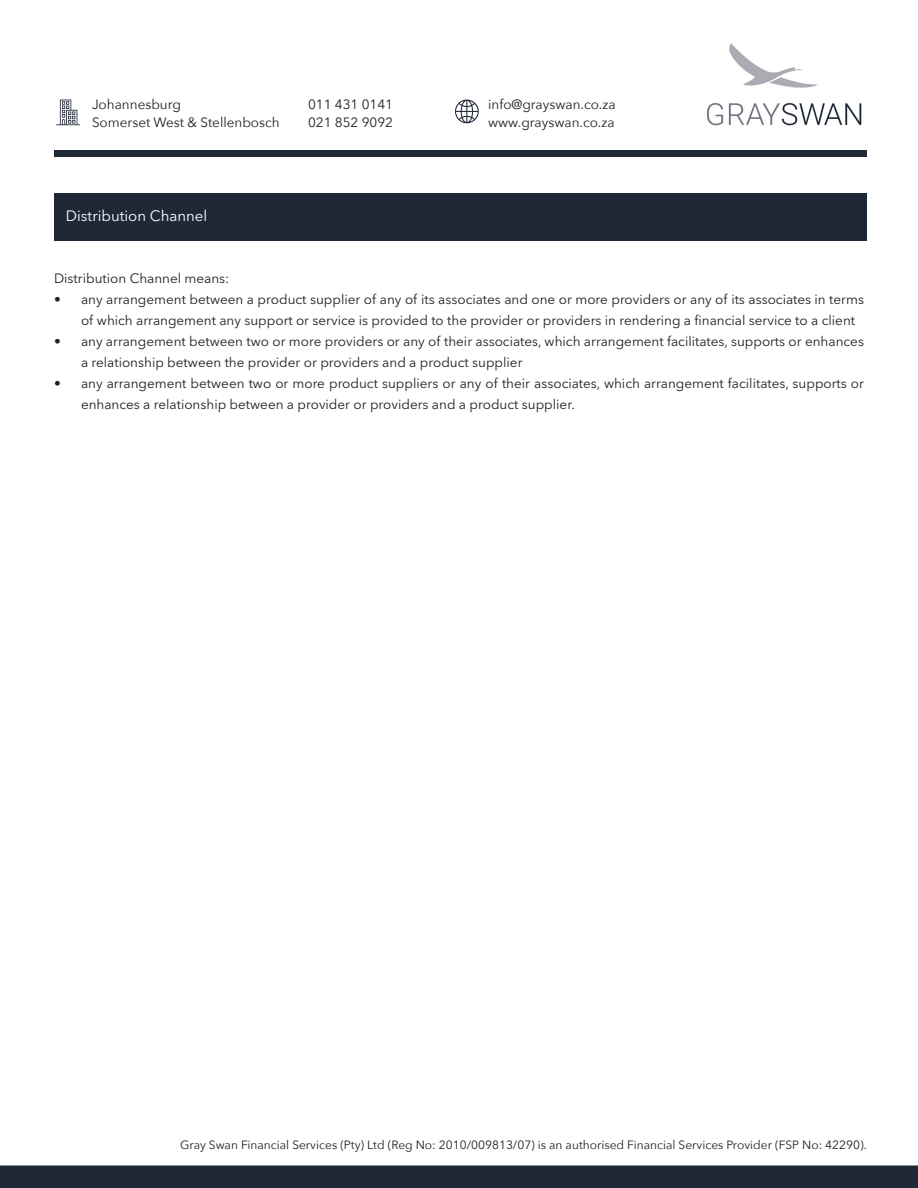
<style>
.page{position:relative;width:918px;height:1188px;background:#fff}
.page>*{position:absolute;margin:0;border:0;box-sizing:border-box;transform-origin:0 0}
.t1{font:15px "Avenir Next LT Pro";color:#fff}
.Text{font:13.5px/21px "Avenir Next LT Pro";color:#231f20}
.t2{font:13.5px/18px "Avenir Next";color:#231f20}
.t3{font:12px "Avenir Next";color:#231f20}
</style>
<div class="page">
<div style="left:0;top:1165px;width:918px;height:23px;background:#1f2837"></div>
<div style="left:54px;top:150px;width:812px;height:6px;background:#1f2837"></div>
<img style="left:707px;top:43px;width:155px;height:83px">
<svg style="left:56px;top:100px;width:24px;height:25px"></svg>
<svg style="left:455px;top:100px;width:24px;height:23px"></svg>
<div style="left:54px;top:193px;width:812px;height:48px;background:#1f2837"></div>
<p class="t2" style="left:92px;top:94px;width:90px">Johannesburg</p>
<p class="t2" style="left:308px;top:94px;width:87px">011 431 0141</p>
<p class="t2" style="left:92px;top:112px;width:189px">Somerset West &amp; Stellenbosch</p>
<p class="t2" style="left:308px;top:112px;width:87px">021 852 9092</p>
<p class="t1" style="left:66px;top:207px;width:143px">Distribution Channel</p>
<p class="t2" style="left:488px;top:94px;width:129px">info@grayswan.co.za www.grayswan.co.za</p>
<p class="Text" style="left:54px;top:268px;width:177px">Distribution Channel means:</p>
<p class="Text" style="left:81px;top:289px;width:785px;text-indent:-27px">• any arrangement between a product supplier of any of its associates and one or more providers or any of its associates in terms of which arrangement any support or service is provided to the provider or providers in rendering a financial service to a client</p>
<p class="Text" style="left:81px;top:331px;width:785px;text-indent:-27px">• any arrangement between two or more providers or any of their associates, which arrangement facilitates, supports or enhances a relationship between the provider or providers and a product supplier</p>
<p class="Text" style="left:81px;top:373px;width:784px;text-indent:-27px">• any arrangement between two or more product suppliers or any of their associates, which arrangement facilitates, supports or enhances a relationship between a provider or providers and a product supplier.</p>
<p class="t3" style="left:180px;top:1134px;width:688px">Gray Swan Financial Services (Pty) Ltd (Reg No: 2010/009813/07) is an authorised Financial Services Provider (FSP No: 42290).</p>
</div>
